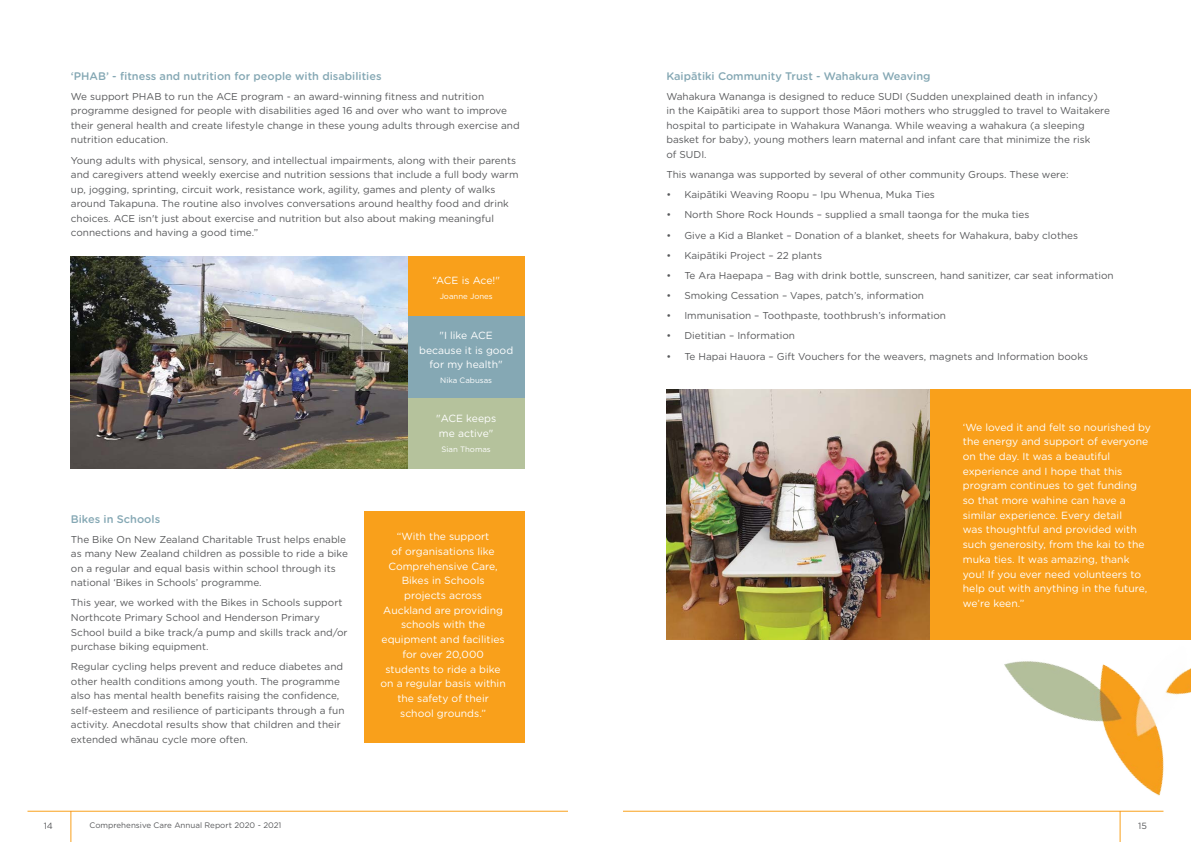
<style>
.page{position:relative;width:1191px;height:842px;background:#fff}
.page>*{position:absolute;margin:0;border:0;box-sizing:border-box;transform-origin:0 0}
.Heading_3{font:500 11px "Gotham Rounded";color:#85a8b4}
.Body_Copy{font:10.4px/14.7px "Gotham Rounded";color:#fff;text-align:center}
.Body_Copy-2{font:10px/14.5px "Gotham Rounded";color:#58595b}
.t1{font:9px "Gotham Rounded";color:#58595b}
.t2{font:8px "Gotham Rounded";color:#58595b}
.Body_Copy-3{font:7.8px "Gotham Rounded";color:#fff}
</style>
<div class="page">
<hr style="left:27px;top:811px;width:541px;height:1px;background:#f9a01b">
<hr style="left:71px;top:811px;width:1px;height:31px;background:#f9a01b">
<hr style="left:623px;top:811px;width:540px;height:1px;background:#f9a01b">
<img style="left:71px;top:256px;width:337px;height:212px">
<div style="left:408px;top:256px;width:116px;height:60px;background:#f9a01b"></div>
<div style="left:408px;top:316px;width:116px;height:82px;background:#85a8b4"></div>
<div style="left:408px;top:398px;width:116px;height:70px;background:#b5c29c"></div>
<div style="left:364px;top:511px;width:160px;height:232px;background:#f9a01b"></div>
<img style="left:666px;top:389px;width:264px;height:251px">
<div style="left:930px;top:389px;width:261px;height:251px;background:#f9a01b"></div>
<img style="left:930px;top:661px;width:261px;height:181px">
<p class="Heading_3" style="left:71px;top:68px;width:312px">‘PHAB’ - fitness and nutrition for people with disabilities</p>
<p class="Body_Copy-2" style="left:71px;top:89px;width:450px">We support PHAB to run the ACE program - an award-winning fitness and nutrition programme designed for people with disabilities aged 16 and over who want to improve their general health and create lifestyle change in these young adults through exercise and nutrition education.</p>
<p class="Body_Copy-2" style="left:71px;top:152px;width:449px">Young adults with physical, sensory, and intellectual impairments, along with their parents and caregivers attend weekly exercise and nutrition sessions that include a full body warm up, jogging, sprinting, circuit work, resistance work, agility, games and plenty of walks around Takapuna. The routine also involves conversations around healthy food and drink choices. ACE isn't just about exercise and nutrition but also about making meaningful connections and having a good time.”</p>
<p class="Heading_3" style="left:71px;top:511px;width:91px">Bikes in Schools</p>
<p class="Body_Copy-2" style="left:71px;top:532px;width:279px">The Bike On New Zealand Charitable Trust helps enable as many New Zealand children as possible to ride a bike on a regular and equal basis within school through its national ‘Bikes in Schools’ programme.</p>
<p class="Body_Copy-2" style="left:71px;top:595px;width:278px">This year, we worked with the Bikes in Schools support Northcote Primary School and Henderson Primary School build a bike track/a pump and skills track and/or purchase biking equipment.</p>
<p class="Body_Copy-2" style="left:71px;top:659px;width:275px">Regular cycling helps prevent and reduce diabetes and other health conditions among youth. The programme also has mental health benefits raising the confidence, self-esteem and resilience of participants through a fun activity. Anecdotal results show that children and their extended whānau cycle more often.</p>
<p class="Body_Copy" style="left:432px;top:273px;width:69px">“ACE is Ace!"</p>
<p class="Body_Copy-3" style="left:440px;top:291px;width:54px">Joanne Jones</p>
<p class="Body_Copy" style="left:419px;top:327px;width:96px">"I like ACE because it is good for my health"</p>
<p class="Body_Copy-3" style="left:440px;top:375px;width:53px">Nika Cabusas</p>
<p class="Body_Copy" style="left:436px;top:411px;width:62px;text-align:left">"ACE keeps me active"</p>
<p class="Body_Copy-3" style="left:441px;top:444px;width:51px">Sian Thomas</p>
<p class="Body_Copy" style="left:380px;top:529px;width:127px">“With the support<br>of organisations like<br>Comprehensive Care,<br>Bikes in Schools projects across<br>Auckland are providing schools with the equipment and facilities for over 20,000 students to ride a bike on a regular basis within the safety of their school grounds.”</p>
<p class="Heading_3" style="left:666px;top:68px;width:266px">Kaipātiki Community Trust - Wahakura Weaving</p>
<p class="Body_Copy-2" style="left:666px;top:89px;width:445px">Wahakura Wananga is designed to reduce SUDI (Sudden unexplained death in infancy)<br>in the Kaipātiki area to support those Māori mothers who struggled to travel to Waitakere hospital to participate in Wahakura Wananga. While weaving a wahakura (a sleeping basket for baby), young mothers learn maternal and infant care that minimize the risk<br>of SUDI.</p>
<p class="Body_Copy-2" style="left:666px;top:167px;width:404px">This wananga was supported by several of other community Groups. These were:</p>
<p class="Body_Copy-2" style="left:666px;top:187px;width:270px">• Kaipātiki Weaving Roopu – Ipu Whenua, Muka Ties</p>
<p class="Body_Copy-2" style="left:666px;top:207px;width:364px">• North Shore Rock Hounds – supplied a small taonga for the muka ties</p>
<p class="Body_Copy-2" style="left:666px;top:227px;width:413px">• Give a Kid a Blanket – Donation of a blanket, sheets for Wahakura, baby clothes</p>
<p class="Body_Copy-2" style="left:666px;top:247px;width:157px">• Kaipātiki Project – 22 plants</p>
<p class="Body_Copy-2" style="left:666px;top:268px;width:449px">• Te Ara Haepapa – Bag with drink bottle, sunscreen, hand sanitizer, car seat information</p>
<p class="Body_Copy-2" style="left:666px;top:288px;width:259px">• Smoking Cessation – Vapes, patch’s, information</p>
<p class="Body_Copy-2" style="left:666px;top:308px;width:281px">• Immunisation – Toothpaste, toothbrush’s information</p>
<p class="Body_Copy-2" style="left:666px;top:328px;width:130px">• Dietitian – Information</p>
<p class="Body_Copy-2" style="left:666px;top:348px;width:423px">• Te Hapai Hauora – Gift Vouchers for the weavers, magnets and Information books</p>
<p class="Body_Copy" style="left:962px;top:419px;width:189px;text-align:left">‘We loved it and felt so nourished by the energy and support of everyone on the day. It was a beautiful experience and I hope that this program continues to get funding so that more wahine can have a similar experience. Every detail<br>was thoughtful and provided with such generosity, from the kai to the muka ties. It was amazing, thank you! If you ever need volunteers to help out with anything in the future, we’re keen.”</p>
<p class="t1" style="left:44px;top:819px;width:11px">14</p>
<p class="t2" style="left:90px;top:819px;width:193px">Comprehensive Care Annual Report 2020 - 2021</p>
<p class="t1" style="left:1138px;top:819px;width:10px">15</p>
</div>
